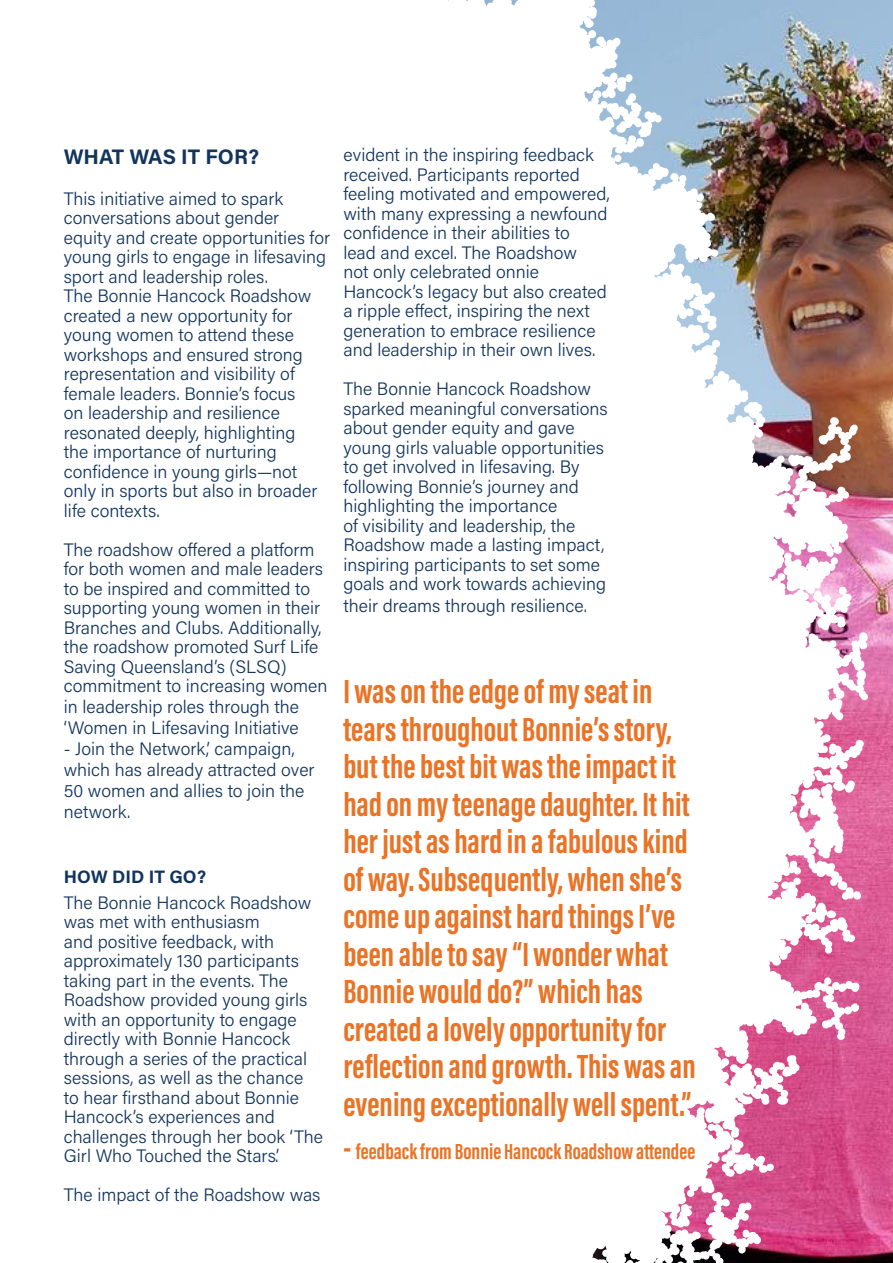
<style>
.page{position:relative;width:893px;height:1263px;background:#fff}
.page>*{position:absolute;margin:0;border:0;box-sizing:border-box;transform-origin:0 0}
.t1{font:34.5px/37.5px "Acumin Variable Concept";color:#e97326}
.t2{font:22.5px "Acumin Variable Concept";color:#e97326}
.t3{font:700 21px "Acumin Pro";color:#13355d}
.t4{font:300 18px/19.5px "Acumin Pro";color:#13355d}
.t5{font:700 18px "Acumin Pro";color:#13355d}
.s1{font-size:34.5px}
</style>
<div class="page">
<img style="left:868px;top:0;width:25px;height:1263px">
<svg style="left:448px;top:0;width:420px;height:1263px"></svg>
<p class="t3" style="left:64px;top:142px;width:197px">WHAT WAS IT FOR?</p>
<p class="t4" style="left:64px;top:188px;width:268px">This initiative aimed to spark conversations about gender equity and create opportunities for young girls to engage in lifesaving sport and leadership roles.</p>
<p class="t4" style="left:64px;top:286px;width:255px">The Bonnie Hancock Roadshow created a new opportunity for young women to attend these workshops and ensured strong representation and visibility of female leaders. Bonnie’s focus on leadership and resilience resonated deeply, highlighting the importance of nurturing confidence in young girls—not only in sports but also in broader life contexts.</p>
<p class="t4" style="left:64px;top:539px;width:265px">The roadshow offered a platform for both women and male leaders to be inspired and committed to supporting young women in their<br>Branches and Clubs. Additionally, the roadshow promoted Surf Life<br>Saving Queensland’s (SLSQ) commitment to increasing women in leadership roles through the ‘Women in Lifesaving Initiative</p>
<p class="t4" style="left:64px;top:738px;width:252px;line-height:21px">- Join the Network,’ campaign, which has already attracted over<br>50 women and allies to join the network.</p>
<p class="t5" style="left:64px;top:864px;width:144px">HOW DID IT GO?</p>
<p class="t4" style="left:64px;top:892px;width:261px">The Bonnie Hancock Roadshow was met with enthusiasm<br>and positive feedback, with approximately 130 participants taking part in the events. The<br>Roadshow provided young girls with an opportunity to engage directly with Bonnie Hancock through a series of the practical sessions, as well as the chance<br>to hear firsthand about Bonnie<br>Hancock’s experiences and challenges through her book ‘The<br>Girl Who Touched the Stars’.</p>
<p class="t4" style="left:64px;top:1184px;width:258px">The impact of the Roadshow was</p>
<p class="t4" style="left:343px;top:145px;width:268px">evident in the inspiring feedback received. Participants reported feeling motivated and empowered, with many expressing a newfound confidence in their abilities to<br>lead and excel. The Roadshow<br>not only celebrated onnie<br>Hancock’s legacy but also created a ripple effect, inspiring the next generation to embrace resilience and leadership in their own lives.</p>
<p class="t4" style="left:343px;top:379px;width:266px">The Bonnie Hancock Roadshow sparked meaningful conversations about gender equity and gave young girls valuable opportunities to get involved in lifesaving. By following Bonnie’s journey and highlighting the importance<br>of visibility and leadership, the<br>Roadshow made a lasting impact, inspiring participants to set some goals and work towards achieving</p>
<p class="t4" style="left:343px;top:595px;width:245px">their dreams through resilience.</p>
<p class="t1" style="left:343px;top:671px;width:354px">I was on the edge of my seat in tears throughout Bonnie’s story, but the best bit was the impact it had on my teenage daughter. It hit her just as hard in a fabulous kind of way. Subsequently, when she’s come up against hard things I’ve been able to say “I wonder what<br>Bonnie would do?” which has created a lovely opportunity for reflection and growth. This was an evening exceptionally well spent.”</p>
<p class="t2" style="left:343px;top:1136px;width:353px"><span class="s1">-</span> feedback from Bonnie Hancock Roadshow attendee</p>
</div>
